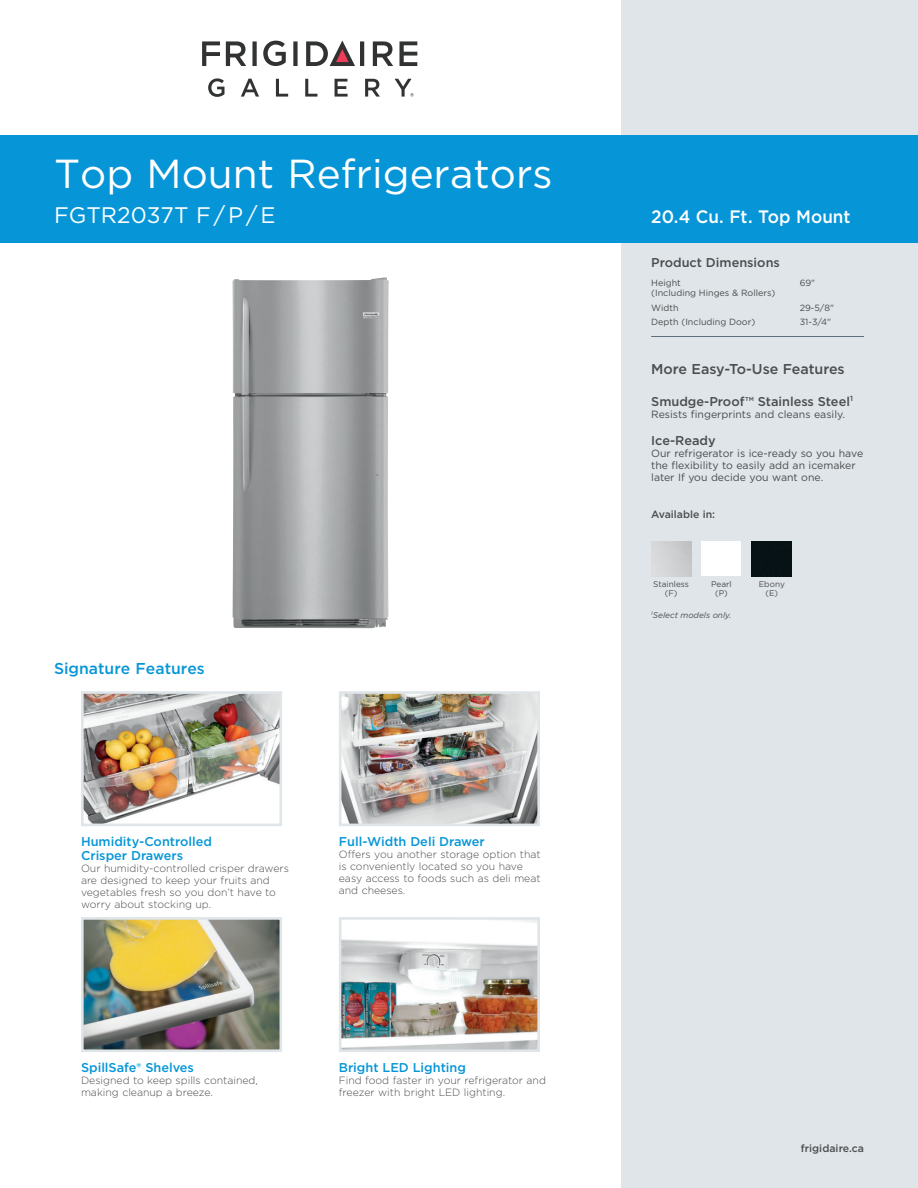
<style>
.page{position:relative;width:918px;height:1188px;background:#fff}
.page>*{position:absolute;margin:0;border:0;box-sizing:border-box;transform-origin:0 0}
.t1{font:40.5px "Gotham";color:#fff}
.t2{font:22.5px "Gotham";color:#fff}
.t3{font:500 18px "Gotham";letter-spacing:-.005em;color:#fff;scale:.95 1}
.t4{font:500 15.75px "Gotham";color:#0696d7}
.t5{font:500 14.25px "Gotham";color:#4b4c4d}
.t6{font:500 12.75px/14.2px "Gotham";color:#0696d7}
.t7{font:500 12.75px "Gotham";color:#4b4c4d}
.t8{font:300 10.5px/12px "Gotham";color:#4b4c4d}
.t9{font:10.5px/12px "Gotham";color:#4b4c4d}
.t10{font:500 10.5px "Gotham";color:#4b4c4d}
.t11{font:9px/14.5px "Gotham";color:#4b4c4d}
.t12{font:8.25px/9px "Gotham";color:#4b4c4d;text-align:center}
.t13{font:italic 8.25px "Gotham";color:#4b4c4d}
</style>
<div class="page">
<div style="left:621px;top:0;width:297px;height:1188px;background:#dfe5e9"></div>
<hr style="left:651px;top:336px;width:213px;height:1px;background:#5b6f7b">
<div style="left:0;top:135px;width:918px;height:108px;background:#0696d7"></div>
<svg style="left:208px;top:78px;width:17px;height:19px"></svg>
<svg style="left:241px;top:79px;width:18px;height:18px"></svg>
<svg style="left:276px;top:79px;width:12px;height:18px"></svg>
<svg style="left:305px;top:79px;width:12px;height:18px"></svg>
<svg style="left:335px;top:79px;width:13px;height:18px"></svg>
<svg style="left:365px;top:79px;width:15px;height:18px"></svg>
<svg style="left:263px;top:41px;width:23px;height:25px"></svg>
<svg style="left:400px;top:41px;width:17px;height:25px"></svg>
<svg style="left:202px;top:41px;width:18px;height:25px"></svg>
<svg style="left:226px;top:41px;width:20px;height:25px"></svg>
<svg style="left:252px;top:41px;width:5px;height:25px"></svg>
<svg style="left:293px;top:41px;width:5px;height:25px"></svg>
<svg style="left:373px;top:41px;width:20px;height:25px"></svg>
<svg style="left:306px;top:40px;width:58px;height:26px"></svg>
<svg style="left:395px;top:79px;width:19px;height:18px"></svg>
<img style="left:232px;top:277px;width:157px;height:351px">
<div style="left:702px;top:542px;width:39px;height:34px;background:#fff"></div>
<img style="left:752px;top:542px;width:40px;height:34px">
<img style="left:85px;top:921px;width:193px;height:127px">
<div style="left:81px;top:917px;width:201px;height:135px;border:3px solid #dfe5e9"></div>
<img style="left:343px;top:921px;width:193px;height:127px">
<div style="left:339px;top:917px;width:201px;height:135px;border:3px solid #dfe5e9"></div>
<img style="left:85px;top:695px;width:193px;height:127px">
<div style="left:81px;top:691px;width:201px;height:135px;border:3px solid #dfe5e9"></div>
<img style="left:343px;top:695px;width:193px;height:127px">
<div style="left:339px;top:691px;width:201px;height:135px;border:3px solid #dfe5e9"></div>
<h1 class="t1" style="left:54px;top:147px;width:500px">Top Mount Refrigerators</h1>
<h2 class="t2" style="left:54px;top:201px;width:223px">FGTR2037T F / P / E</h2>
<h3 class="t4" style="left:54px;top:658px;width:152px">Signature Features</h3>
<p class="t6" style="left:81px;top:834px;width:133px">Humidity-Controlled<br>Crisper Drawers</p>
<p class="t8" style="left:81px;top:862px;width:209px">Our humidity-controlled crisper drawers are designed to keep your fruits and vegetables fresh so you don’t have to worry about stocking up.</p>
<p class="t6" style="left:339px;top:834px;width:148px">Full-Width Deli Drawer</p>
<p class="t8" style="left:339px;top:848px;width:203px">Offers you another storage option that is conveniently located so you have easy access to foods such as deli meat and cheeses.</p>
<p class="t6" style="left:81px;top:1060px;width:115px">SpillSafe® Shelves</p>
<p class="t8" style="left:81px;top:1074px;width:178px">Designed to keep spills contained, making cleanup a breeze.</p>
<p class="t6" style="left:339px;top:1060px;width:129px">Bright LED Lighting</p>
<p class="t8" style="left:339px;top:1074px;width:209px">Find food faster in your refrigerator and freezer with bright LED lighting.</p>
<h3 class="t3" style="left:651px;top:205px;width:211px">20.4 Cu. Ft. Top Mount</h3>
<p class="t7" style="left:651px;top:254px;width:130px">Product Dimensions</p>
<p class="t11" style="left:651px;top:276px;width:31px">Height</p>
<p class="t11" style="left:800px;top:276px;width:17px">69"</p>
<p class="t11" style="left:651px;top:285px;width:126px">(Including Hinges &amp; Rollers)<br>Width</p>
<p class="t11" style="left:800px;top:300px;width:36px">29-5/8"</p>
<p class="t11" style="left:651px;top:315px;width:106px">Depth (Including Door)</p>
<p class="t11" style="left:800px;top:315px;width:33px">31-3/4"</p>
<h3 class="t5" style="left:651px;top:359px;width:195px">More Easy-To-Use Features</h3>
<p class="t7" style="left:651px;top:393px;width:203px">Smudge-Proof™ Stainless Steel<sup>1</sup></p>
<p class="t9" style="left:651px;top:408px;width:195px">Resists fingerprints and cleans easily.</p>
<p class="t7" style="left:651px;top:432px;width:66px">Ice-Ready</p>
<p class="t9" style="left:651px;top:447px;width:214px">Our refrigerator is ice-ready so you have the flexibility to easily add an icemaker later If you decide you want one.</p>
<p class="t10" style="left:651px;top:507px;width:65px">Available in:</p>
<p class="t12" style="left:653px;top:579px;width:37px">Stainless (F)</p>
<p class="t12" style="left:711px;top:580px;width:22px">Pearl (P)</p>
<p class="t12" style="left:759px;top:579px;width:28px">Ebony (E)</p>
<p class="t13" style="left:651px;top:610px;width:82px"><sup>1</sup>Select models only.</p>
<p class="t10" style="left:801px;top:1141px;width:65px">frigidaire.ca</p>
</div>
